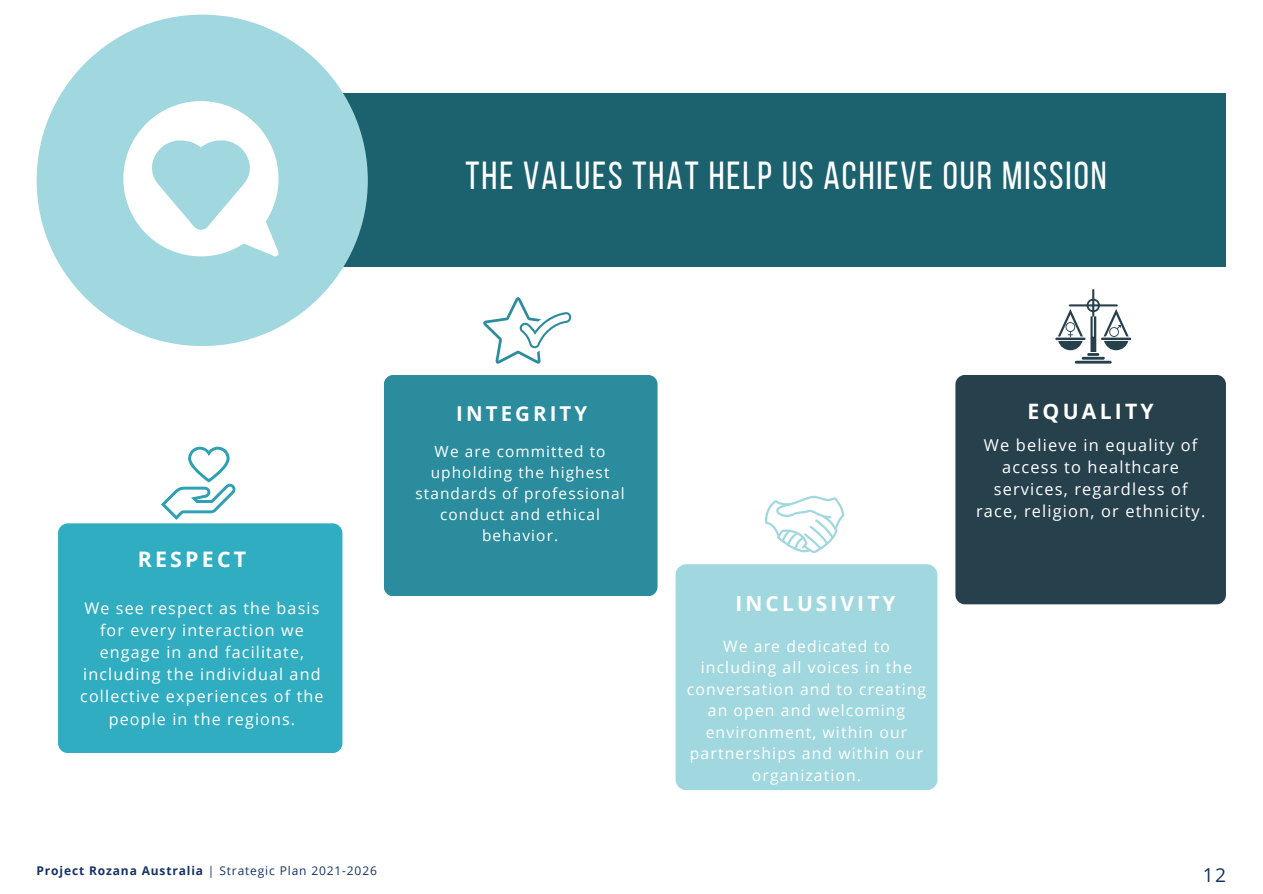
<style>
.page{position:relative;width:1263px;height:894px;background:#fff}
.page>*{position:absolute;margin:0;border:0;box-sizing:border-box;transform-origin:0 0}
.t1{font:39px "Bebas Neue";letter-spacing:.05em;color:#fff}
.t2{font:700 21.3px "Open Sans";letter-spacing:.15em;color:#fff}
.t3{font:700 21.15px "Open Sans";letter-spacing:.15em;color:#fff}
.t4{font:700 20.85px "Open Sans";letter-spacing:.15em;color:#fff}
.t5{font:700 20.4px "Open Sans";letter-spacing:.15em;color:#fff}
.t6{font:19.2px "Open Sans";color:#143264}
.t7{font:16.35px/21.9px "Open Sans";letter-spacing:.07em;color:#fff;text-align:center}
.t8{font:16.05px/22px "Open Sans";letter-spacing:.07em;color:#fff;text-align:center}
.t9{font:15.75px/21.6px "Open Sans";letter-spacing:.07em;color:#fff;text-align:center}
.t10{font:15.45px/21.1px "Open Sans";letter-spacing:.07em;color:#fff;text-align:center}
.t11{font:12px "Open Sans";letter-spacing:.07em;color:#143264}
.s1{font-weight:700}
</style>
<div class="page">
<div style="left:58px;top:523px;width:284px;height:229px;background:#31adc2;border-radius:10px"></div>
<svg style="left:161px;top:446px;width:75px;height:73px"></svg>
<hr style="left:1082px;top:357px;width:23px;height:2px;background:#26404c">
<hr style="left:1075px;top:360px;width:37px;height:3px;background:#26404c">
<hr style="left:1055px;top:337px;width:30px;height:3px;background:#26404c">
<hr style="left:1101px;top:337px;width:30px;height:3px;background:#26404c">
<svg style="left:1058px;top:289px;width:71px;height:67px"></svg>
<div style="left:955px;top:375px;width:271px;height:229px;background:#26404c;border-radius:9px"></div>
<svg style="left:483px;top:297px;width:88px;height:66px"></svg>
<div style="left:384px;top:375px;width:273px;height:220px;background:#2a8c9d;border-radius:9px"></div>
<div style="left:676px;top:564px;width:261px;height:225px;background:#a1d8e0;border-radius:11px"></div>
<svg style="left:765px;top:495px;width:79px;height:58px"></svg>
<div style="left:319px;top:93px;width:907px;height:173px;background:#1b626e"></div>
<div style="left:37px;top:15px;width:331px;height:331px;background:#a1d8e0;border-radius:50%"></div>
<svg style="left:123px;top:101px;width:156px;height:155px"></svg>
<h1 class="t1" style="left:465px;top:159px;width:643px">THE VALUES THAT HELP US ACHIEVE OUR MISSION</h1>
<h2 class="t2" style="left:138px;top:544px;width:110px">RESPECT</h2>
<p class="t8" style="left:80px;top:597px;width:245px">We see respect as the basis for every interaction we engage in and facilitate, including the individual and collective experiences of the people in the regions.</p>
<p class="t5" style="left:456px;top:399px;width:132px">INTEGRITY</p>
<p class="t10" style="left:415px;top:440px;width:211px">We are committed to upholding the highest standards of professional conduct and ethical behavior.</p>
<h3 class="t4" style="left:735px;top:588px;width:162px">INCLUSIVITY</h3>
<p class="t9" style="left:687px;top:634px;width:241px">We are dedicated to including all voices in the conversation and to creating an open and welcoming environment, within our partnerships and within our organization.</p>
<h3 class="t3" style="left:1028px;top:396px;width:128px">EQUALITY</h3>
<p class="t7" style="left:976px;top:433px;width:231px">We believe in equality of access to healthcare services, regardless of race, religion, or ethnicity.</p>
<p class="t11" style="left:37px;top:861px;width:342px"><span class="s1">Project Rozana Australia</span> | Strategic Plan 2021-2026</p>
<p class="t6" style="left:1203px;top:861px;width:25px">12</p>
</div>
